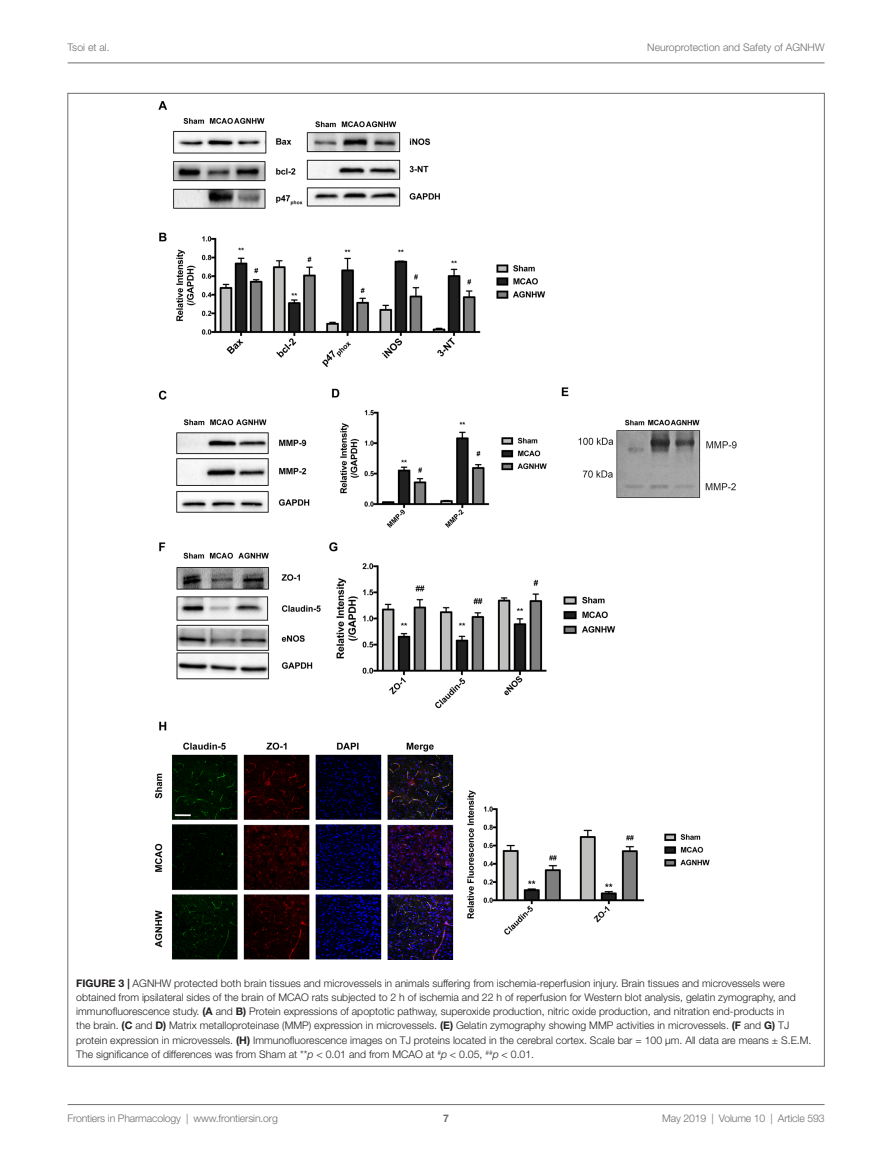
<style>
.page{position:relative;width:893px;height:1170px;background:#fff}
.page>*{position:absolute;margin:0;border:0;box-sizing:border-box;transform-origin:0 0}
.FC{font:300 10.5px/14.2px "Helvetica Neue LT Std";color:#231f20}
.t1{font:300 10.5px "Helvetica Neue LT Std";letter-spacing:-.015em;color:#6c6d70}
.t2{font:700 10.5px "Helvetica Neue LT Std";color:#6c6d70}
.s1{font-weight:700}
.s2{font-style:italic}
</style>
<div class="page">
<hr style="left:68px;top:63px;width:756px;height:1px;background:#6c6d70">
<hr style="left:68px;top:1104px;width:756px;height:1px;background:#6c6d70">
<img style="left:155px;top:102px;width:582px;height:857px">
<p class="t1" style="left:68px;top:41px;width:44px">Tsoi et al.</p>
<p class="t1" style="left:647px;top:41px;width:179px">Neuroprotection and Safety of AGNHW</p>
<p class="FC" style="left:76px;top:975px;width:737px"><span class="s1">FIGURE 3 |</span> AGNHW protected both brain tissues and microvessels in animals suffering from ischemia-reperfusion injury. Brain tissues and microvessels were obtained from ipsilateral sides of the brain of MCAO rats subjected to 2 h of ischemia and 22 h of reperfusion for Western blot analysis, gelatin zymography, and immunofluorescence study. <span class="s1">(A</span> and <span class="s1">B)</span> Protein expressions of apoptotic pathway, superoxide production, nitric oxide production, and nitration end-products in<br>the brain. <span class="s1">(C</span> and <span class="s1">D)</span> Matrix metalloproteinase (MMP) expression in microvessels. <span class="s1">(E)</span> Gelatin zymography showing MMP activities in microvessels. <span class="s1">(F</span> and <span class="s1">G)</span> TJ protein expression in microvessels. <span class="s1">(H)</span> Immunofluorescence images on TJ proteins located in the cerebral cortex. Scale bar = 100 μm. All data are means ± S.E.M.<br>The significance of differences was from Sham at **<span class="s2">p</span> &lt; 0.01 and from MCAO at <sup>#</sup><span class="s2">p</span> &lt; 0.05, <sup>##</sup><span class="s2">p</span> &lt; 0.01.</p>
<p class="t1" style="left:68px;top:1111px;width:212px">Frontiers in Pharmacology | www.frontiersin.org</p>
<p class="t2" style="left:443px;top:1111px;width:7px">7</p>
<p class="t1" style="left:662px;top:1111px;width:164px">May 2019 | Volume 10 | Article 593</p>
</div>
